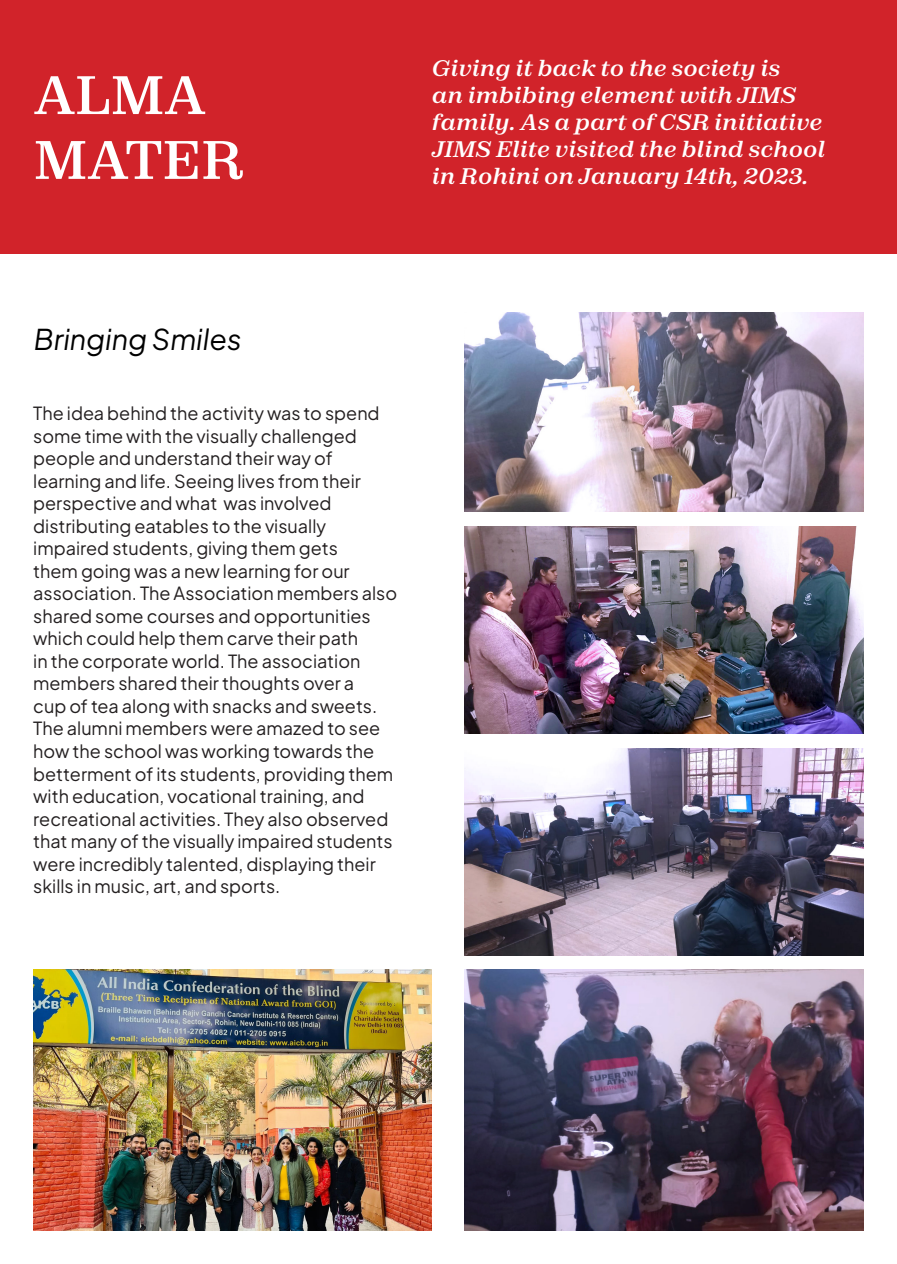
<style>
.page{position:relative;width:897px;height:1264px;background:#fff}
.page>*{position:absolute;margin:0;border:0;box-sizing:border-box;transform-origin:0 0}
.t1{font:700 54px "Zodiak";color:#fff}
.t2{font:italic 28.5px "Plus Jakarta Sans";color:#000}
.t3{font:italic 700 22.5px/27px "Zodiak";color:#fff}
.t4{font:18px/22.5px "Plus Jakarta Sans";color:#231f20}
</style>
<div class="page">
<div style="left:0;top:0;width:896px;height:254px;background:#d1232a"></div>
<img style="left:33px;top:969px;width:399px;height:261px">
<img style="left:464px;top:748px;width:399px;height:207px">
<img style="left:464px;top:312px;width:399px;height:200px">
<img style="left:464px;top:527px;width:399px;height:206px">
<img style="left:464px;top:969px;width:399px;height:261px">
<p class="t1" style="left:34px;top:61px;width:173px">ALMA</p>
<p class="t1" style="left:34px;top:126px;width:212px">MATER</p>
<p class="t3" style="left:432px;top:54px;width:394px">Giving it back to the society is<br>an imbibing element with JIMS family. As a part of CSR initiative<br>JIMS Elite visited the blind school in Rohini on January 14th, 2023.</p>
<p class="t2" style="left:34px;top:316px;width:209px">Bringing Smiles</p>
<p class="t4" style="left:33px;top:400px;width:365px">The idea behind the activity was to spend some time with the visually challenged people and understand their way of learning and life. Seeing lives from their perspective and what was involved distributing eatables to the visually impaired students, giving them gets<br>them going was a new learning for our association. The Association members also shared some courses and opportunities which could help them carve their path<br>in the corporate world. The association members shared their thoughts over a<br>cup of tea along with snacks and sweets.<br>The alumni members were amazed to see how the school was working towards the betterment of its students, providing them with education, vocational training, and recreational activities. They also observed that many of the visually impaired students were incredibly talented, displaying their skills in music, art, and sports.</p>
</div>
